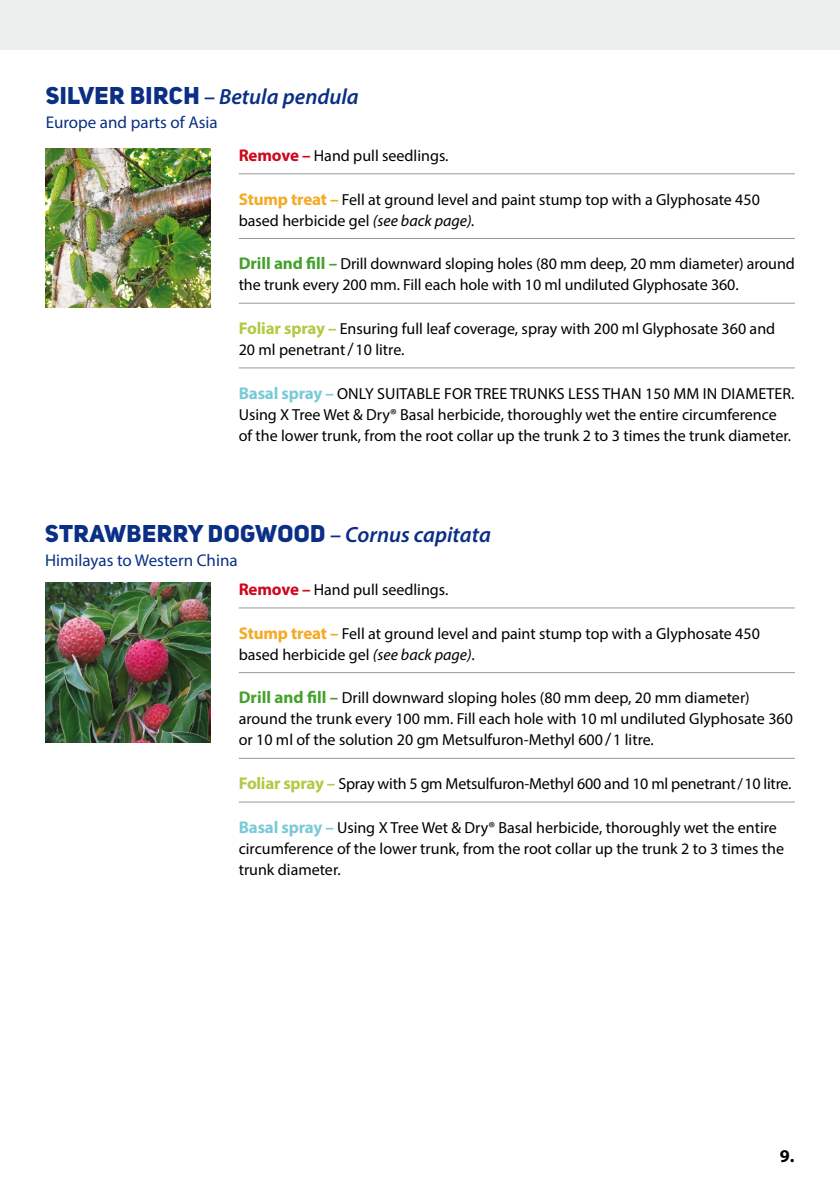
<style>
.page{position:relative;width:840px;height:1191px;background:#fff}
.page>*{position:absolute;margin:0;border:0;box-sizing:border-box;transform-origin:0 0}
.t1{font:24px "Uni Sans Heavy CAPS";letter-spacing:.02em;color:#0a2f85}
.t2{font:italic 600 22px "Myriad Pro";color:#0a2f85}
.t3{font:700 18px "Myriad Pro";color:#000}
.t4{font:17px "Myriad Pro";color:#0a2f85}
.t5{font:16px/21px "Myriad Pro";color:#000}
.s1{font-family:"Uni Sans Heavy CAPS";font-weight:400;font-style:normal;font-size:24px}
.s2{font-weight:700;font-size:17px;color:#cd071e}
.s3{font-weight:700;font-size:17px;color:#f6a924}
.s4{font-style:italic}
.s5{font-weight:700;font-size:17px;color:#44a12b}
.s6{font-weight:700;font-size:17px;color:#b0ca44}
.s7{font-size:18px}
.s8{font-weight:700;font-size:17px;color:#7ac9d8}
.s9{font-family:"Myriad Pro";font-weight:600;font-style:italic;font-size:22px}
</style>
<div class="page">
<div style="left:0;top:0;width:839px;height:50px;background:#eceded"></div>
<img style="left:45px;top:582px;width:165px;height:160px">
<img style="left:45px;top:149px;width:165px;height:158px">
<hr style="left:238px;top:173px;width:556px;height:1px;background:#999">
<hr style="left:238px;top:238px;width:556px;height:1px;background:#999">
<hr style="left:238px;top:303px;width:556px;height:1px;background:#999">
<hr style="left:238px;top:367px;width:556px;height:1px;background:#999">
<hr style="left:238px;top:607px;width:556px;height:1px;background:#999">
<hr style="left:238px;top:672px;width:556px;height:1px;background:#999">
<hr style="left:238px;top:758px;width:556px;height:1px;background:#999">
<hr style="left:238px;top:801px;width:556px;height:1px;background:#999">
<h2 class="t2" style="left:46px;top:82px;width:314px"><span class="s1">SILVER BIRCH</span> – Betula pendula</h2>
<p class="t4" style="left:46px;top:112px;width:173px">Europe and parts of Asia</p>
<p class="t5" style="left:238px;top:145px;width:211px"><span class="s2">Remove –</span> Hand pull seedlings.</p>
<p class="t5" style="left:238px;top:188px;width:522px"><span class="s3">Stump treat –</span> Fell at ground level and paint stump top with a Glyphosate 450 based herbicide gel <span class="s4">(see back page).</span></p>
<p class="t5" style="left:238px;top:253px;width:557px"><span class="s5">Drill and fill –</span> Drill downward sloping holes (80 mm deep, 20 mm diameter) around the trunk every 200 mm. Fill each hole with 10 ml undiluted Glyphosate 360.</p>
<p class="t5" style="left:238px;top:318px;width:537px"><span class="s6">Foliar spray –</span> Ensuring full leaf coverage, spray with 200 ml Glyphosate 360 and<br>20 ml penetrant<span class="s7">/</span>10 litre.</p>
<p class="t5" style="left:238px;top:382px;width:557px"><span class="s8">Basal spray –</span> ONLY SUITABLE FOR TREE TRUNKS LESS THAN 150 MM IN DIAMETER.<br>Using X Tree Wet &amp; Dry® Basal herbicide, thoroughly wet the entire circumference<br>of the lower trunk, from the root collar up the trunk 2 to 3 times the trunk diameter.</p>
<h1 class="t1" style="left:45px;top:517px;width:447px">STRAWBERRY DOGWOOD <span class="s9">– Cornus capitata</span></h1>
<p class="t4" style="left:45px;top:549px;width:194px">Himilayas to Western China</p>
<p class="t5" style="left:238px;top:579px;width:211px"><span class="s2">Remove –</span> Hand pull seedlings.</p>
<p class="t5" style="left:238px;top:622px;width:522px"><span class="s3">Stump treat –</span> Fell at ground level and paint stump top with a Glyphosate 450 based herbicide gel <span class="s4">(see back page)</span>.</p>
<p class="t5" style="left:238px;top:687px;width:555px"><span class="s5">Drill and fill –</span> Drill downward sloping holes (80 mm deep, 20 mm diameter) around the trunk every 100 mm. Fill each hole with 10 ml undiluted Glyphosate 360 or 10 ml of the solution 20 gm Metsulfuron-Methyl 600 <span class="s7">/</span>1 litre.</p>
<p class="t5" style="left:238px;top:773px;width:554px"><span class="s6">Foliar spray –</span> Spray with 5 gm Metsulfuron-Methyl 600 and 10 ml penetrant/10 litre.</p>
<p class="t5" style="left:238px;top:816px;width:546px"><span class="s8">Basal spray –</span> Using X Tree Wet &amp; Dry® Basal herbicide, thoroughly wet the entire circumference of the lower trunk, from the root collar up the trunk 2 to 3 times the trunk diameter.</p>
<p class="t3" style="left:779px;top:1144px;width:16px">9.</p>
</div>
